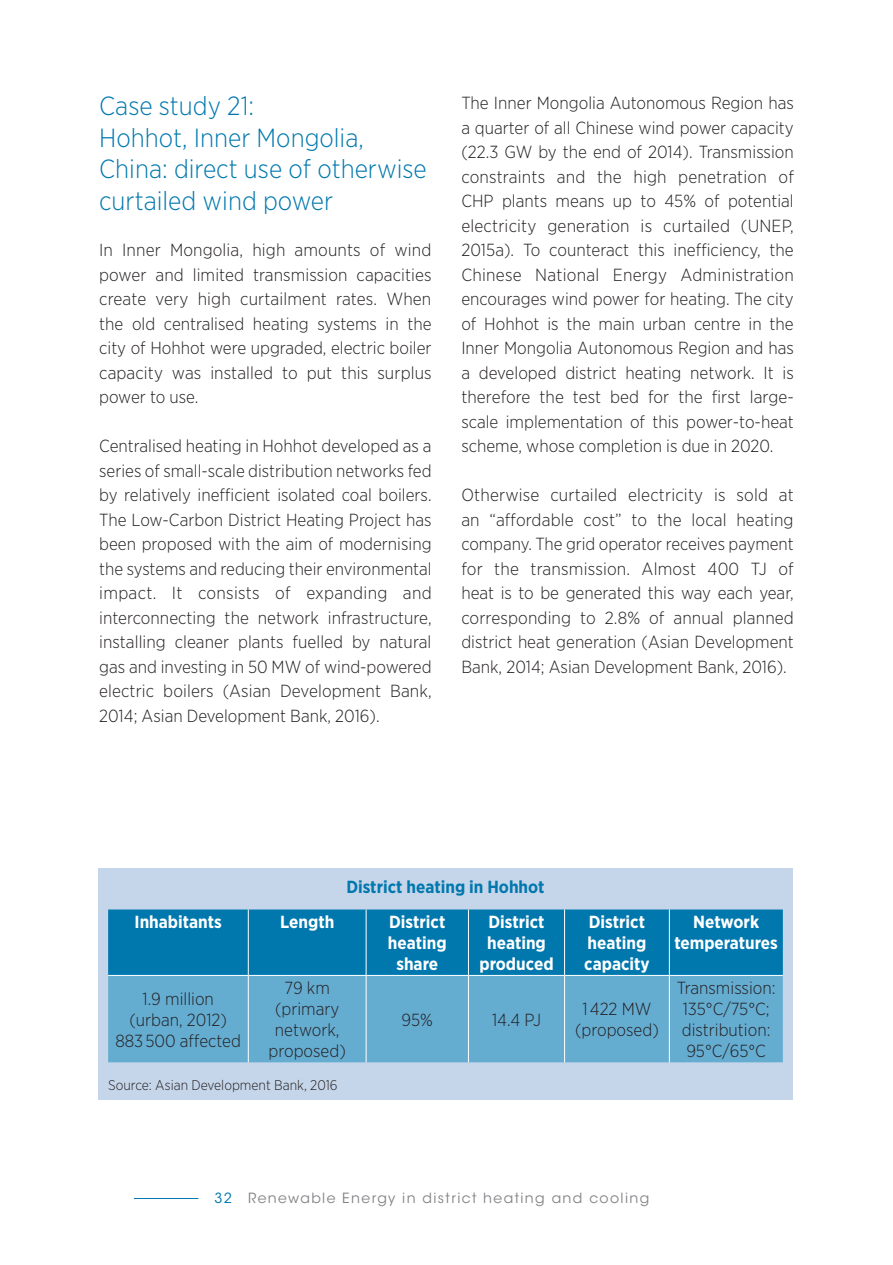
<style>
.page{position:relative;width:893px;height:1265px;background:#fff}
.page>*{position:absolute;margin:0;border:0;box-sizing:border-box;transform-origin:0 0}
.Zü-1-1{font:300 26.25px/31.5px "Gotham Narrow";color:#0078ae}
.Bodytext-ES{font:300 17.5px/24.5px "Gotham Narrow";color:#231f20;text-align:justify}
.Bodytext-Tabelle{font:300 17.5px/21px "Gotham Narrow";color:#231f20;text-align:center}
.Bodytext-Tabelle-2{font:700 17.5px/21px "Gotham Narrow";color:#fff;text-align:center}
.BU_Tabelle{font:700 17.5px "Gotham Narrow";color:#0078ae}
.t1{font:14px "ITC Avant Garde Std";letter-spacing:.1em;color:#808285}
.Source{font:300 14px "Gotham Narrow";color:#231f20}
.s1{color:#0078ae}
</style>
<div class="page">
<hr style="left:134px;top:1198px;width:64px;height:1px;background:#0078ae">
<div style="left:98px;top:869px;width:695px;height:231px;background:#c6d6ea"></div>
<div style="left:108px;top:909px;width:675px;height:66px;background:#0078ae"></div>
<div style="left:108px;top:976px;width:675px;height:86px;background:#65acd1"></div>
<hr style="left:248px;top:909px;width:1px;height:66px;background:#fff">
<hr style="left:366px;top:909px;width:1px;height:66px;background:#fff">
<hr style="left:468px;top:909px;width:1px;height:66px;background:#fff">
<hr style="left:564px;top:909px;width:1px;height:66px;background:#fff">
<hr style="left:669px;top:909px;width:1px;height:66px;background:#fff">
<hr style="left:108px;top:975px;width:140px;height:1px;background:#fff">
<hr style="left:248px;top:975px;width:118px;height:1px;background:#fff">
<hr style="left:248px;top:976px;width:1px;height:86px;background:#fff">
<hr style="left:366px;top:975px;width:102px;height:1px;background:#fff">
<hr style="left:366px;top:976px;width:1px;height:86px;background:#fff">
<hr style="left:468px;top:975px;width:97px;height:1px;background:#fff">
<hr style="left:468px;top:976px;width:1px;height:86px;background:#fff">
<hr style="left:565px;top:975px;width:104px;height:1px;background:#fff">
<hr style="left:564px;top:976px;width:1px;height:86px;background:#fff">
<hr style="left:669px;top:975px;width:114px;height:1px;background:#fff">
<hr style="left:669px;top:976px;width:1px;height:86px;background:#fff">
<p class="Zü-1-1" style="left:99px;top:90px;width:329px">Case study 21:<br>Hohhot, Inner Mongolia,<br>China: direct use of otherwise curtailed wind power</p>
<p class="Bodytext-ES" style="left:99px;top:237px;width:334px">In Inner Mongolia, high amounts of wind power and limited transmission capacities create very high curtailment rates. When the old centralised heating systems in the city of Hohhot were upgraded, electric boiler capacity was installed to put this surplus power to use.</p>
<p class="Bodytext-ES" style="left:99px;top:433px;width:334px">Centralised heating in Hohhot developed as a series of small-scale distribution networks fed by relatively inefficient isolated coal boilers.<br>The Low-Carbon District Heating Project has been proposed with the aim of modernising the systems and reducing their environmental impact. It consists of expanding and interconnecting the network infrastructure, installing cleaner plants fuelled by natural gas and investing in 50 MW of wind-powered electric boilers (Asian Development Bank, 2014; Asian Development Bank, 2016).</p>
<p class="Bodytext-ES" style="left:461px;top:90px;width:334px">The Inner Mongolia Autonomous Region has a quarter of all Chinese wind power capacity (22.3 GW by the end of 2014). Transmission constraints and the high penetration of CHP plants means up to 45% of potential electricity generation is curtailed (UNEP, 2015a). To counteract this inefficiency, the Chinese National Energy Administration encourages wind power for heating. The city of Hohhot is the main urban centre in the Inner Mongolia Autonomous Region and has a developed district heating network. It is therefore the test bed for the first large&shy;scale implementation of this power-to-heat scheme, whose completion is due in 2020.</p>
<p class="Bodytext-ES" style="left:461px;top:482px;width:334px">Otherwise curtailed electricity is sold at an “affordable cost” to the local heating company. The grid operator receives payment for the transmission. Almost 400 TJ of heat is to be generated this way each year, corresponding to 2.8% of annual planned district heat generation (Asian Development Bank, 2014; Asian Development Bank, 2016).</p>
<p class="BU_Tabelle" style="left:346px;top:875px;width:200px">District heating in Hohhot</p>
<p class="Bodytext-Tabelle-2" style="left:135px;top:912px;width:89px">Inhabitants</p>
<p class="Bodytext-Tabelle-2" style="left:280px;top:912px;width:56px">Length</p>
<p class="Bodytext-Tabelle-2" style="left:388px;top:912px;width:60px">District heating share</p>
<p class="Bodytext-Tabelle-2" style="left:479px;top:912px;width:76px">District heating produced</p>
<p class="Bodytext-Tabelle-2" style="left:584px;top:912px;width:67px;text-align:left">District heating capacity</p>
<p class="Bodytext-Tabelle-2" style="left:674px;top:912px;width:105px">Network temperatures</p>
<p class="Bodytext-Tabelle" style="left:115px;top:988px;width:127px">1.9 million (urban, 2012)<br>883 500 affected</p>
<p class="Bodytext-Tabelle" style="left:269px;top:977px;width:79px">79 km (primary network, proposed)</p>
<p class="Bodytext-Tabelle" style="left:677px;top:977px;width:100px;text-align:left">Transmission:<br>135°C/75°C; distribution:<br>95°C/65°C</p>
<p class="Bodytext-Tabelle" style="left:402px;top:1009px;width:33px">95%</p>
<p class="Bodytext-Tabelle" style="left:492px;top:1009px;width:51px">14.4 PJ</p>
<p class="Bodytext-Tabelle" style="left:575px;top:998px;width:85px">1 422 MW (proposed)</p>
<p class="Source" style="left:108px;top:1077px;width:231px">Source: Asian Development Bank, 2016</p>
<p class="t1" style="left:214px;top:1190px;width:436px"><span class="s1">32</span> Renewable Energy in district heating and cooling</p>
</div>
